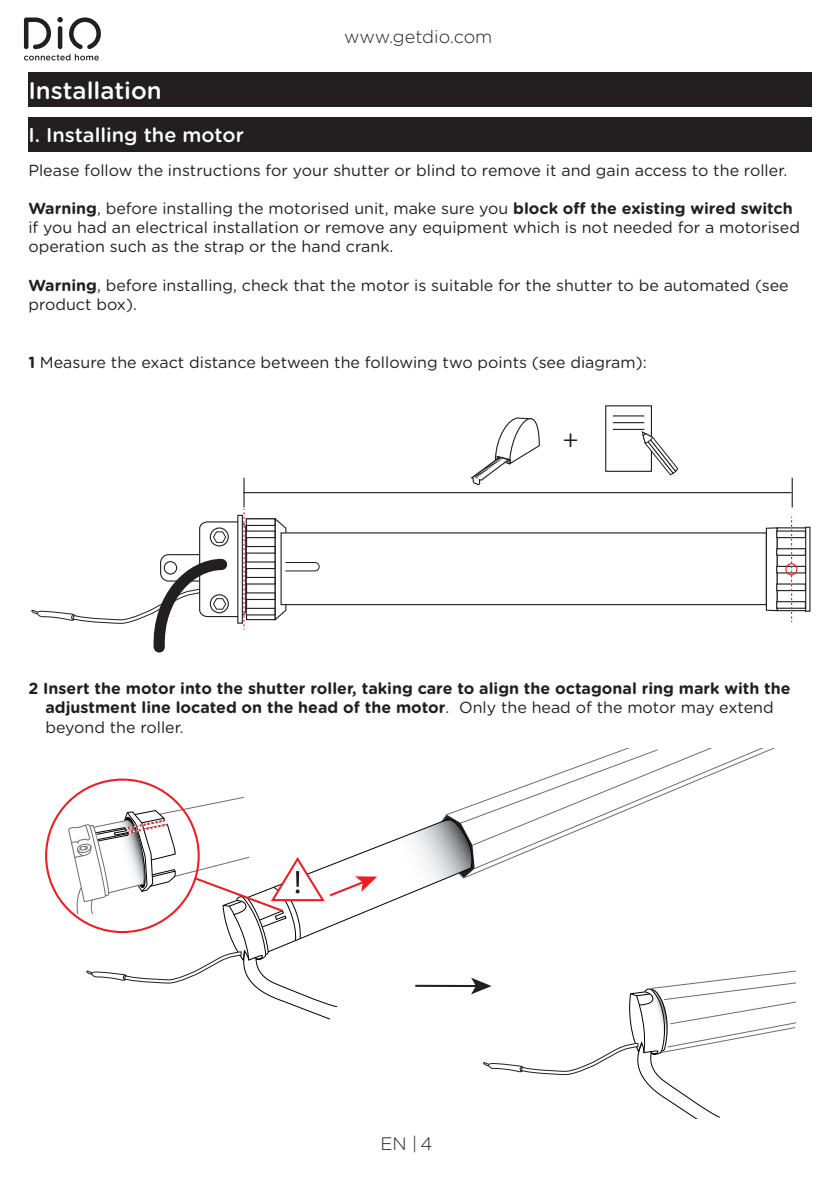
<style>
.page{position:relative;width:840px;height:1191px;background:#fff}
.page>*{position:absolute;margin:0;border:0;box-sizing:border-box;transform-origin:0 0}
.t1{font:25.2px "Myriad Pro";color:#231f20}
.t2{font:500 24px "Gotham Rounded";color:#fff}
.t3{font:500 20px "Gotham Rounded";color:#fff}
.t4{font:300 18px "Gotham Rounded";color:#231f20}
.t5{font:16px/19.2px "Gotham Rounded";color:#231f20}
.t6{font:700 16px/19.2px "Gotham Rounded";color:#231f20}
.s1{font-weight:700}
.s2{font-weight:400}
</style>
<div class="page">
<svg style="left:24px;top:17px;width:77px;height:43px"></svg>
<div style="left:28px;top:72px;width:783px;height:34px;background:#231f20"></div>
<div style="left:28px;top:117px;width:783px;height:34px;background:#231f20"></div>
<div style="left:246px;top:518px;width:29px;height:102px;border:1px solid #231f20"></div>
<div style="left:280px;top:532px;width:486px;height:73px;border:1px solid #231f20"></div>
<svg style="left:806px;top:529px;width:1px;height:81px"></svg>
<div style="left:804px;top:527px;width:6px;height:85px;border:1px solid #231f20"></div>
<div style="left:776px;top:527px;width:29px;height:84px;border:1px solid #231f20"></div>
<div style="left:765px;top:527px;width:12px;height:84px;border:1px solid #231f20"></div>
<div style="left:246px;top:531px;width:29px;height:6px;background:#fff"></div>
<div style="left:245px;top:530px;width:30px;height:8px;border:1px solid #231f20"></div>
<div style="left:246px;top:519px;width:29px;height:6px;background:#fff"></div>
<div style="left:245px;top:518px;width:30px;height:8px;border:1px solid #231f20"></div>
<div style="left:246px;top:546px;width:29px;height:7px;background:#fff"></div>
<div style="left:245px;top:546px;width:30px;height:7px;border:1px solid #231f20"></div>
<div style="left:246px;top:562px;width:29px;height:6px;background:#fff"></div>
<div style="left:245px;top:561px;width:30px;height:8px;border:1px solid #231f20"></div>
<div style="left:246px;top:577px;width:29px;height:7px;background:#fff"></div>
<div style="left:245px;top:577px;width:30px;height:7px;border:1px solid #231f20"></div>
<div style="left:246px;top:593px;width:29px;height:6px;background:#fff"></div>
<div style="left:245px;top:592px;width:30px;height:8px;border:1px solid #231f20"></div>
<div style="left:246px;top:608px;width:29px;height:7px;background:#fff"></div>
<div style="left:245px;top:608px;width:30px;height:7px;border:1px solid #231f20"></div>
<div style="left:776px;top:531px;width:29px;height:6px;background:#fff"></div>
<div style="left:775px;top:530px;width:30px;height:8px;border:1px solid #231f20"></div>
<div style="left:776px;top:549px;width:29px;height:6px;background:#fff"></div>
<div style="left:775px;top:548px;width:30px;height:8px;border:1px solid #231f20"></div>
<svg style="left:777px;top:568px;width:21px;height:3px"></svg>
<div style="left:775px;top:566px;width:30px;height:7px;border:1px solid #231f20"></div>
<div style="left:776px;top:584px;width:29px;height:6px;background:#fff"></div>
<div style="left:775px;top:583px;width:30px;height:8px;border:1px solid #231f20"></div>
<div style="left:776px;top:601px;width:29px;height:7px;background:#fff"></div>
<div style="left:775px;top:601px;width:30px;height:8px;border:1px solid #231f20"></div>
<svg style="left:274px;top:517px;width:45px;height:104px"></svg>
<svg style="left:791px;top:478px;width:1px;height:29px"></svg>
<hr style="left:243px;top:492px;width:548px;height:1px;background:#231f20">
<svg style="left:470px;top:417px;width:70px;height:68px"></svg>
<div style="left:605px;top:405px;width:46px;height:67px;border:1px solid #231f20"></div>
<hr style="left:612px;top:415px;width:32px;height:1px;background:#231f20">
<hr style="left:612px;top:422px;width:32px;height:1px;background:#231f20">
<hr style="left:612px;top:429px;width:32px;height:1px;background:#231f20">
<svg style="left:641px;top:431px;width:37px;height:44px"></svg>
<svg style="left:790px;top:527px;width:1px;height:85px"></svg>
<svg style="left:31px;top:478px;width:216px;height:175px"></svg>
<div style="left:784px;top:563px;width:13px;height:12px;border:1px solid #ee1d23;border-radius:50%"></div>
<svg style="left:68px;top:748px;width:727px;height:371px"></svg>
<p class="t4" style="left:344px;top:24px;width:150px">www.getdio.com</p>
<h2 class="t2" style="left:28px;top:73px;width:135px">Installation</h2>
<p class="t3" style="left:28px;top:121px;width:217px">I. Installing the motor</p>
<p class="t5" style="left:28px;top:160px;width:760px">Please follow the instructions for your shutter or blind to remove it and gain access to the roller.</p>
<p class="t5" style="left:28px;top:198px;width:772px"><span class="s1">Warning</span>, before installing the motorised unit, make sure you <span class="s1">block off the existing wired switch </span>if you had an electrical installation or remove any equipment which is not needed for a motorised operation such as the strap or the hand crank.</p>
<p class="t5" style="left:28px;top:275px;width:761px"><span class="s1">Warning</span>, before installing, check that the motor is suitable for the shutter to be automated (see product box).</p>
<p class="t5" style="left:28px;top:352px;width:619px"><span class="s1">1</span> Measure the exact distance between the following two points (see diagram):</p>
<h1 class="t1" style="left:563px;top:423px;width:17px">+</h1>
<p class="t6" style="left:45px;top:678px;width:746px;text-indent:-17px">2 Insert the motor into the shutter roller, taking care to align the octagonal ring mark with the adjustment line located on the head of the motor<span class="s2">. Only the head of the motor may extend beyond the roller.</span></p>
<p class="t4" style="left:380px;top:1131px;width:53px">EN |4</p>
</div>
